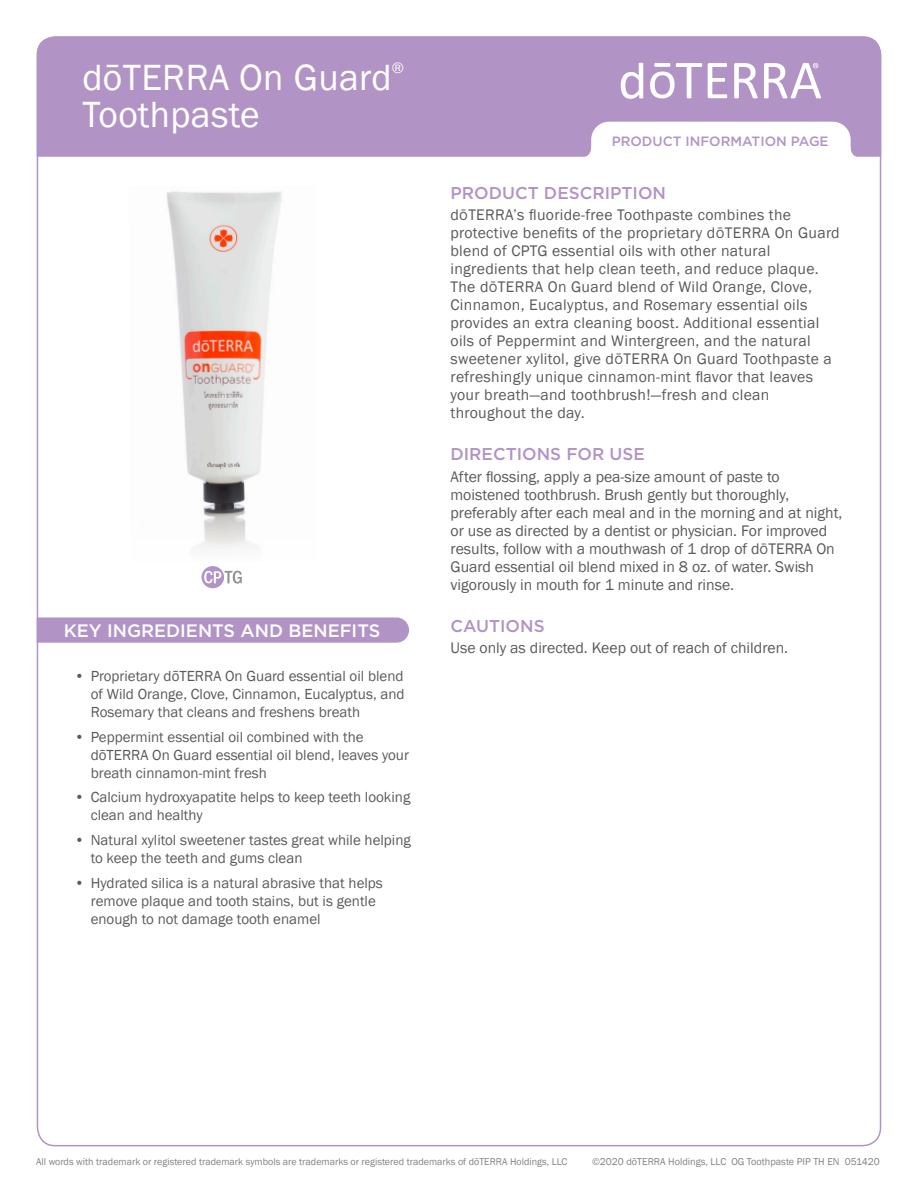
<style>
.page{position:relative;width:918px;height:1188px;background:#fff}
.page>*{position:absolute;margin:0;border:0;box-sizing:border-box;transform-origin:0 0}
.Main_H1{font:37.5px "Franklin Gothic";letter-spacing:.01em;color:#fff}
.t1{font:500 18px "Gotham";color:#fff}
.Purple_Headers{font:500 17.1px "Gotham";color:#b194c5}
.Body{font:15.75px/18px "Franklin Gothic";letter-spacing:.02em;color:#5a5a5d}
.Body-2{font:15.75px/18px "Franklin Gothic";color:#5a5a5d}
.Main_H1-2{font:15.75px "Franklin Gothic";color:#fff}
.t2{font:15px/18px "Franklin Gothic";color:#5a5a5d}
.t3{font:500 13.5px "Gotham";color:#b194c5}
.t4{font:10.2px "Franklin Gothic";color:#808285}
.t5{font:10.05px "Franklin Gothic";color:#808285}
.s1{font-family:"Gotham Narrow"}
</style>
<div class="page">
<div style="left:37px;top:36px;width:844px;height:121px;background:#b194c5"></div>
<svg style="left:734px;top:63px;width:24px;height:35px"></svg>
<svg style="left:708px;top:63px;width:19px;height:35px"></svg>
<svg style="left:650px;top:63px;width:52px;height:35px"></svg>
<svg style="left:621px;top:63px;width:22px;height:36px"></svg>
<svg style="left:764px;top:63px;width:57px;height:35px"></svg>
<svg style="left:581px;top:122px;width:280px;height:35px"></svg>
<img style="left:167px;top:191px;width:115px;height:359px">
<svg style="left:37px;top:617px;width:372px;height:26px;background:#b397c7"></svg>
<svg style="left:201px;top:566px;width:41px;height:22px"></svg>
<p class="Main_H1" style="left:82px;top:54px;width:311px">dōTERRA On Guard</p>
<p class="Main_H1-2" style="left:392px;top:58px;width:14px">®</p>
<p class="Main_H1" style="left:82px;top:92px;width:179px">Toothpaste</p>
<p class="t1" style="left:64px;top:619px;width:318px">KEY INGREDIENTS AND BENEFITS</p>
<p class="t2" style="left:91px;top:667px;width:315px;text-align:justify;text-indent:-16px">• Proprietary dōTERRA On Guard essential oil blend of Wild Orange, Clove, Cinnamon, Eucalyptus, and Rosemary that cleans and freshens breath</p>
<p class="t2" style="left:91px;top:728px;width:320px;text-indent:-16px">• Peppermint essential oil combined with the dōTERRA On Guard essential oil blend, leaves your breath cinnamon-mint fresh</p>
<p class="t2" style="left:91px;top:789px;width:321px;text-indent:-16px">• Calcium hydroxyapatite helps to keep teeth looking clean and healthy</p>
<p class="t2" style="left:91px;top:832px;width:322px;text-indent:-16px">• Natural xylitol sweetener tastes great while helping to keep the teeth and gums clean</p>
<p class="t2" style="left:91px;top:874px;width:294px;text-indent:-16px">• Hydrated silica is a natural abrasive that helps remove plaque and tooth stains, but is gentle enough to not damage tooth enamel</p>
<p class="t3" style="left:612px;top:132px;width:218px">PRODUCT INFORMATION PAGE</p>
<p class="Purple_Headers" style="left:451px;top:182px;width:217px">PRODUCT DESCRIPTION</p>
<p class="Body" style="left:451px;top:206px;width:391px">d<span class="s1">ō</span>TERRA’s fluoride-free Toothpaste combines the protective benefits of the proprietary d<span class="s1">ō</span>TERRA On Guard blend of CPTG essential oils with other natural ingredients that help clean teeth, and reduce plaque.<br>The d<span class="s1">ō</span>TERRA On Guard blend of Wild Orange, Clove, Cinnamon, Eucalyptus, and Rosemary essential oils provides an extra cleaning boost. Additional essential oils of Peppermint and Wintergreen, and the natural sweetener xylitol, give d<span class="s1">ō</span>TERRA On Guard Toothpaste a refreshingly unique cinnamon-mint flavor that leaves your breath—and toothbrush!—fresh and clean throughout the day.</p>
<p class="Purple_Headers" style="left:451px;top:443px;width:196px">DIRECTIONS FOR USE</p>
<p class="Body-2" style="left:451px;top:468px;width:394px">After flossing, apply a pea-size amount of paste to moistened toothbrush. Brush gently but thoroughly, preferably after each meal and in the morning and at night, or use as directed by a dentist or physician. For improved results, follow with a mouthwash of 1 drop of d<span class="s1">ō</span>TERRA On Guard essential oil blend mixed in 8 oz. of water. Swish vigorously in mouth for 1 minute and rinse.</p>
<p class="Purple_Headers" style="left:451px;top:614px;width:96px">CAUTIONS</p>
<p class="Body-2" style="left:451px;top:639px;width:339px">Use only as directed. Keep out of reach of children.</p>
<p class="t5" style="left:36px;top:1155px;width:533px">All words with trademark or registered trademark symbols are trademarks or registered trademarks of dōTERRA Holdings, LLC</p>
<p class="t4" style="left:592px;top:1155px;width:289px">©2020 dōTERRA Holdings, LLC OG Toothpaste PIP TH EN 051420</p>
</div>
